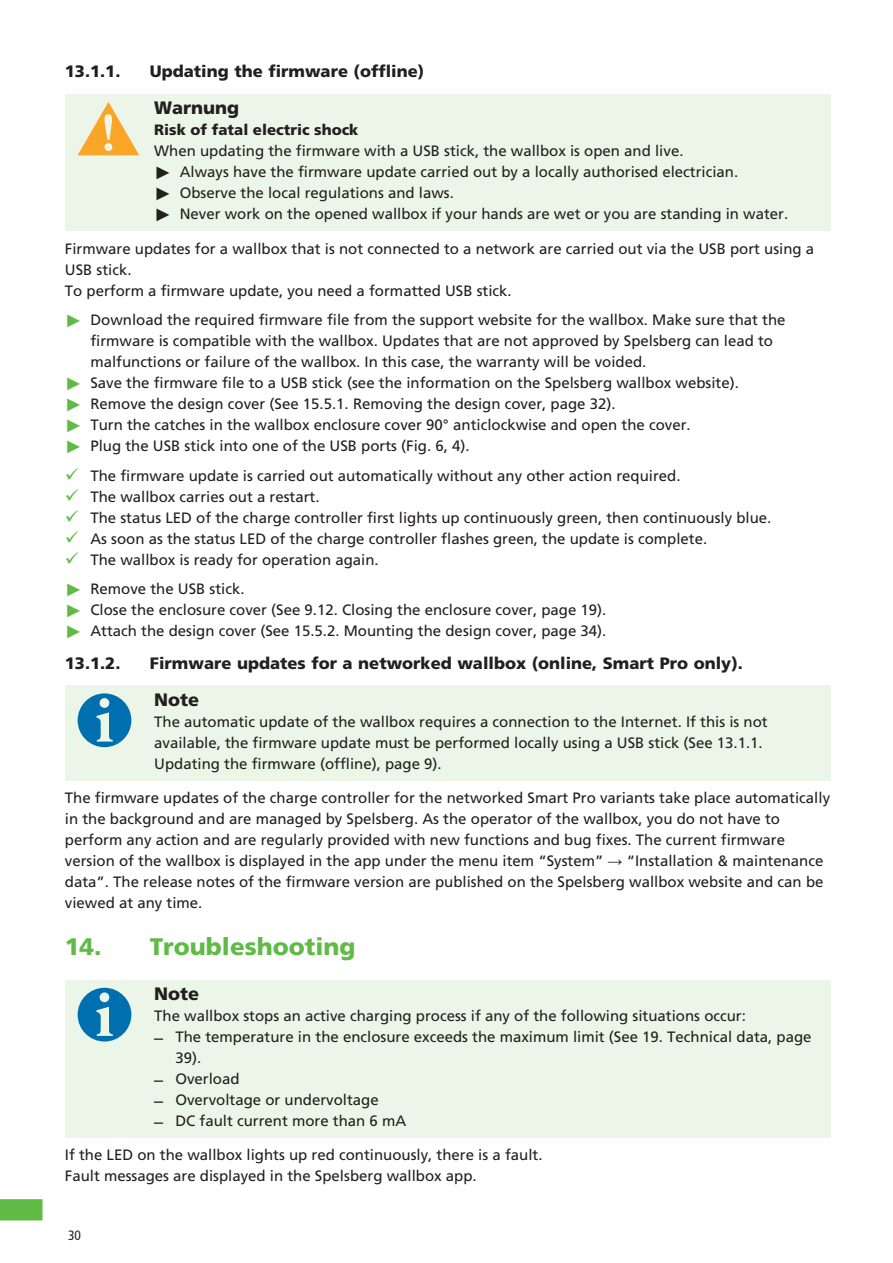
<style>
.page{position:relative;width:893px;height:1263px;background:#fff}
.page>*{position:absolute;margin:0;border:0;box-sizing:border-box;transform-origin:0 0}
.t1{font:900 24px "Frutiger";color:#60bb46}
.Note{font:900 18px "Frutiger";color:#231f20}
.Warning{font:900 18px "Frutiger";color:#231f20}
.t2{font:900 16.5px "Frutiger";color:#231f20}
.Fließtext{font:15px/21px "Frutiger";color:#231f20}
.WarningText{font:15px/21px "Frutiger";color:#231f20}
.WarningSource{font:900 15px "Frutiger";color:#231f20}
.t3{font:condensed 13.5px "Frutiger";color:#231f20}
.s1{font-family:"Arial";font-size:18px}
.s2{font-family:"Arial";font-size:18px;color:#60bb46}
.s3{font-family:"Arial"}
.s4{font-size:18px}
</style>
<div class="page">
<svg style="left:0;top:1199px;width:43px;height:21px"></svg>
<div style="left:65px;top:94px;width:765px;height:28px;background:#ecf6e8"></div>
<div style="left:65px;top:107px;width:765px;height:36px;background:#ecf6e8"></div>
<div style="left:65px;top:140px;width:765px;height:28px;background:#ecf6e8"></div>
<div style="left:65px;top:161px;width:765px;height:28px;background:#ecf6e8"></div>
<div style="left:65px;top:182px;width:765px;height:28px;background:#ecf6e8"></div>
<div style="left:65px;top:203px;width:765px;height:28px;background:#ecf6e8"></div>
<div style="left:65px;top:685px;width:765px;height:29px;background:#ecf6e8"></div>
<div style="left:65px;top:711px;width:765px;height:70px;background:#ecf6e8"></div>
<svg style="left:78px;top:102px;width:61px;height:53px"></svg>
<svg style="left:78px;top:693px;width:53px;height:54px"></svg>
<div style="left:65px;top:980px;width:765px;height:28px;background:#ecf6e8"></div>
<div style="left:65px;top:1005px;width:765px;height:28px;background:#ecf6e8"></div>
<div style="left:65px;top:1026px;width:765px;height:49px;background:#ecf6e8"></div>
<div style="left:65px;top:1068px;width:765px;height:28px;background:#ecf6e8"></div>
<div style="left:65px;top:1089px;width:765px;height:28px;background:#ecf6e8"></div>
<div style="left:65px;top:1110px;width:765px;height:28px;background:#ecf6e8"></div>
<svg style="left:78px;top:988px;width:53px;height:53px"></svg>
<p class="t2" style="left:65px;top:61px;width:57px">13.1.1.</p>
<p class="t2" style="left:150px;top:61px;width:276px">Updating the firmware (offline)</p>
<p class="Warning" style="left:154px;top:97px;width:87px">Warnung</p>
<p class="WarningSource" style="left:154px;top:121px;width:206px">Risk of fatal electric shock</p>
<p class="WarningText" style="left:154px;top:141px;width:531px">When updating the firmware with a USB stick, the wallbox is open and live.</p>
<p class="Fließtext" style="left:154px;top:162px;width:585px"><span class="s1">►</span> Always have the firmware update carried out by a locally authorised electrician.</p>
<p class="Fließtext" style="left:154px;top:183px;width:301px"><span class="s1">►</span> Observe the local regulations and laws.</p>
<p class="Fließtext" style="left:154px;top:204px;width:635px"><span class="s1">►</span> Never work on the opened wallbox if your hands are wet or you are standing in water.</p>
<p class="Fließtext" style="left:65px;top:238px;width:751px">Firmware updates for a wallbox that is not connected to a network are carried out via the USB port using a<br>USB stick.</p>
<p class="Fließtext" style="left:65px;top:280px;width:448px">To perform a firmware update, you need a formatted USB stick.</p>
<p class="Fließtext" style="left:90px;top:309px;width:697px;text-indent:-26px"><span class="s2">►</span> Download the required firmware file from the support website for the wallbox. Make sure that the firmware is compatible with the wallbox. Updates that are not approved by Spelsberg can lead to malfunctions or failure of the wallbox. In this case, the warranty will be voided.</p>
<p class="Fließtext" style="left:65px;top:372px;width:676px"><span class="s2">►</span> Save the firmware file to a USB stick (see the information on the Spelsberg wallbox website).</p>
<p class="Fließtext" style="left:65px;top:393px;width:552px"><span class="s2">►</span> Remove the design cover (See 15.5.1. Removing the design cover, page 32).</p>
<p class="Fließtext" style="left:65px;top:414px;width:627px"><span class="s2">►</span> Turn the catches in the wallbox enclosure cover 90° anticlockwise and open the cover.</p>
<p class="Fließtext" style="left:65px;top:435px;width:406px"><span class="s2">►</span> Plug the USB stick into one of the USB ports (Fig. 6, 4).</p>
<p class="Fließtext" style="left:90px;top:465px;width:592px">The firmware update is carried out automatically without any other action required.</p>
<p class="Fließtext" style="left:90px;top:486px;width:231px">The wallbox carries out a restart.</p>
<p class="Fließtext" style="left:90px;top:507px;width:682px">The status LED of the charge controller first lights up continuously green, then continuously blue.</p>
<p class="Fließtext" style="left:90px;top:528px;width:618px">As soon as the status LED of the charge controller flashes green, the update is complete.</p>
<p class="Fließtext" style="left:90px;top:549px;width:290px">The wallbox is ready for operation again.</p>
<p class="Fließtext" style="left:65px;top:578px;width:181px"><span class="s2">►</span> Remove the USB stick.</p>
<p class="Fließtext" style="left:65px;top:599px;width:543px"><span class="s2">►</span> Close the enclosure cover (See 9.12. Closing the enclosure cover, page 19).</p>
<p class="Fließtext" style="left:65px;top:620px;width:543px"><span class="s2">►</span> Attach the design cover (See 15.5.2. Mounting the design cover, page 34).</p>
<p class="t2" style="left:65px;top:653px;width:57px">13.1.2.</p>
<p class="t2" style="left:150px;top:653px;width:594px">Firmware updates for a networked wallbox (online, Smart Pro only).</p>
<p class="Note" style="left:154px;top:689px;width:47px">Note</p>
<p class="WarningText" style="left:154px;top:711px;width:615px">The automatic update of the wallbox requires a connection to the Internet. If this is not available, the firmware update must be performed locally using a USB stick (See 13.1.1.<br>Updating the firmware (offline), page 9).</p>
<p class="Fließtext" style="left:65px;top:787px;width:767px">The firmware updates of the charge controller for the networked Smart Pro variants take place automatically in the background and are managed by Spelsberg. As the operator of the wallbox, you do not have to perform any action and are regularly provided with new functions and bug fixes. The current firmware version of the wallbox is displayed in the app under the menu item “System” <span class="s3">→</span> “Installation &amp; maintenance data”. The release notes of the firmware version are published on the Spelsberg wallbox website and can be viewed at any time.</p>
<p class="t1" style="left:65px;top:932px;width:292px">14. Troubleshooting</p>
<p class="Note" style="left:154px;top:983px;width:47px">Note</p>
<p class="WarningText" style="left:154px;top:1006px;width:593px">The wallbox stops an active charging process if any of the following situations occur:</p>
<p class="Fließtext" style="left:175px;top:1027px;width:638px;text-indent:-21px"><span class="s4">–</span> The temperature in the enclosure exceeds the maximum limit (See 19. Technical data, page<br>39).</p>
<p class="Fließtext" style="left:154px;top:1069px;width:87px"><span class="s4">–</span> Overload</p>
<p class="Fließtext" style="left:154px;top:1090px;width:226px"><span class="s4">–</span> Overvoltage or undervoltage</p>
<p class="Fließtext" style="left:154px;top:1111px;width:254px"><span class="s4">–</span> DC fault current more than 6 mA</p>
<p class="Fließtext" style="left:65px;top:1145px;width:479px">If the LED on the wallbox lights up red continuously, there is a fault.</p>
<p class="Fließtext" style="left:65px;top:1166px;width:413px">Fault messages are displayed in the Spelsberg wallbox app.</p>
<p class="t3" style="left:68px;top:1227px;width:14px">30</p>
</div>
